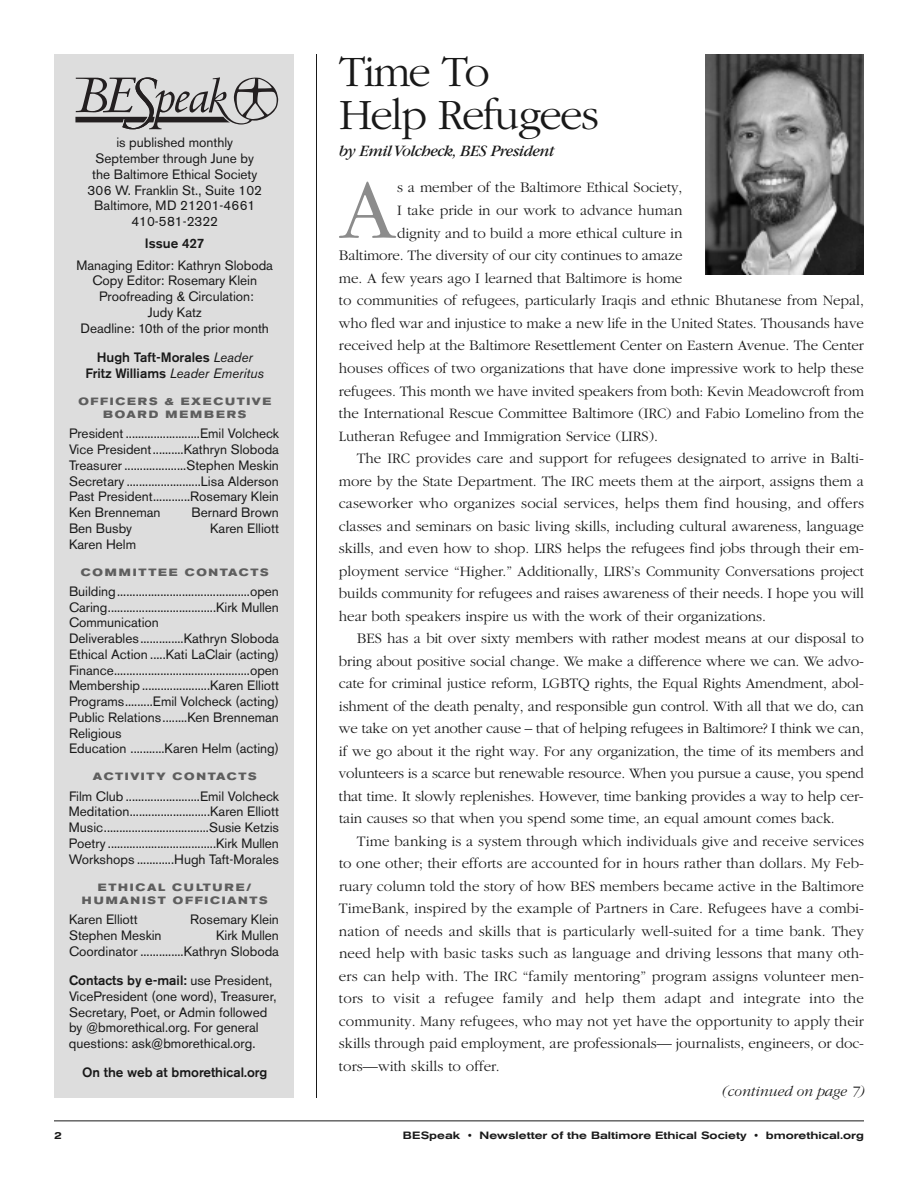
<style>
.page{position:relative;width:918px;height:1188px;background:#fff}
.page>*{position:absolute;margin:0;border:0;box-sizing:border-box;transform-origin:0 0}
.t1{font:300 87.6px "Garamond";color:#8c8c8c}
.t2{font:300 45px/43.5px "Garamond";letter-spacing:-.04em;color:#191919}
.t3{font:italic 16.5px "Garamond";letter-spacing:-.025em;color:#191919}
.t4{font:300 15px "Garamond";letter-spacing:-.005em;color:#191919}
.t5{font:300 15px "Garamond";letter-spacing:.015em;color:#191919}
.t6{font:italic 300 15px "Garamond";letter-spacing:-.005em;color:#191919}
.t7{font:13.5px/15.8px "Akzidenz Grotesk BE";color:#191919;text-align:center}
.t8{font:500 13.5px/15.8px "Akzidenz Grotesk BE";color:#191919;text-align:center}
.t9{font:700 expanded 10.5px/13.5px "Akzidenz Grotesk BE";letter-spacing:.17em;color:#5e5e5e;text-align:center}
.t10{font:500 expanded 10.5px "Akzidenz Grotesk BE";color:#191919}
.t11{font:700 expanded 10.5px "Akzidenz Grotesk BE";letter-spacing:.15em;color:#5e5e5e}
.s1{font-weight:400;font-style:italic}
.s2{font-weight:500}
</style>
<div class="page">
<hr style="left:316px;top:54px;width:1px;height:1044px;background:#191919">
<hr style="left:54px;top:1120px;width:810px;height:1px;background:#191919">
<img style="left:705px;top:54px;width:159px;height:220px">
<div style="left:54px;top:54px;width:240px;height:1044px;background:#ddd"></div>
<svg style="left:75px;top:77px;width:203px;height:52px"></svg>
<p class="t7" style="left:87px;top:136px;width:176px">is published monthly<br>September through June by the Baltimore Ethical Society<br>306 W. Franklin St., Suite 102<br>Baltimore, MD 21201-4661<br>410-581-2322</p>
<p class="t8" style="left:145px;top:236px;width:61px">Issue 427</p>
<p class="t7" style="left:76px;top:259px;width:198px">Managing Editor: Kathryn Sloboda<br>Copy Editor: Rosemary Klein<br>Proofreading &amp; Circulation:<br>Judy Katz<br>Deadline: 10th of the prior month</p>
<p class="t8" style="left:85px;top:350px;width:180px">Hugh Taft-Morales <span class="s1">Leader<br></span>Fritz Williams <span class="s1">Leader Emeritus</span></p>
<p class="t9" style="left:78px;top:395px;width:194px">OFFICERS &amp; EXECUTIVE<br>BOARD MEMBERS</p>
<p class="t7" style="left:69px;top:427px;width:212px;text-align:justify">President ........................Emil Volcheck Vice President..........Kathryn Sloboda Treasurer ....................Stephen Meskin Secretary ........................Lisa Alderson Past President............Rosemary Klein Ken Brenneman</p>
<p class="t7" style="left:192px;top:506px;width:89px">Bernard Brown</p>
<p class="t7" style="left:69px;top:522px;width:65px">Ben Busby</p>
<p class="t7" style="left:210px;top:522px;width:70px">Karen Elliott</p>
<p class="t7" style="left:69px;top:538px;width:69px">Karen Helm</p>
<p class="t9" style="left:81px;top:566px;width:189px">COMMITTEE CONTACTS</p>
<p class="t7" style="left:69px;top:585px;width:212px;text-align:left">Building...........................................open Caring...................................Kirk Mullen Communication Deliverables..............Kathryn Sloboda Ethical Action .....Kati LaClair (acting)<br>Finance............................................open Membership ......................Karen Elliott Programs.........Emil Volcheck (acting)<br>Public Relations........Ken Brenneman Religious<br>Education ...........Karen Helm (acting)</p>
<p class="t11" style="left:93px;top:773px;width:165px">ACTIVITY CONTACTS</p>
<p class="t7" style="left:69px;top:790px;width:212px;text-align:justify">Film Club ........................Emil Volcheck Meditation..........................Karen Elliott Music..................................Susie Ketzis Poetry ...................................Kirk Mullen Workshops ............Hugh Taft-Morales</p>
<p class="t9" style="left:82px;top:881px;width:187px">ETHICAL CULTURE/<br>HUMANIST OFFICIANTS</p>
<p class="t7" style="left:69px;top:913px;width:70px">Karen Elliott</p>
<p class="t7" style="left:190px;top:913px;width:90px">Rosemary Klein</p>
<p class="t7" style="left:69px;top:929px;width:94px">Stephen Meskin</p>
<p class="t7" style="left:69px;top:929px;width:212px;text-align:right">Kirk Mullen<br>Coordinator ..............Kathryn Sloboda</p>
<p class="t7" style="left:69px;top:974px;width:209px;text-align:left"><span class="s2">Contacts by e-mail:</span> use President, VicePresident (one word), Treasurer, Secretary, Poet, or Admin followed by @bmorethical.org. For general questions: ask@bmorethical.org.</p>
<p class="t8" style="left:82px;top:1066px;width:187px">On the web at bmorethical.org</p>
<h2 class="t2" style="left:339px;top:48px;width:262px">Time To<br>Help Refugees</h2>
<p class="t3" style="left:339px;top:146px;width:217px">by EmilVolcheck, BES President</p>
<h1 class="t1" style="left:340px;top:156px;width:58px">A</h1>
<p class="t4" style="left:397px;top:178px;width:287px">s a member of the Baltimore Ethical Society,</p>
<p class="t4" style="left:397px;top:201px;width:287px">I take pride in our work to advance human</p>
<p class="t4" style="left:397px;top:224px;width:287px">dignity and to build a more ethical culture in</p>
<p class="t4" style="left:339px;top:246px;width:345px">Baltimore. The diversity of our city continues to amaze</p>
<p class="t4" style="left:339px;top:269px;width:345px">me. A few years ago I learned that Baltimore is home</p>
<p class="t4" style="left:339px;top:291px;width:527px">to communities of refugees, particularly Iraqis and ethnic Bhutanese from Nepal,</p>
<p class="t4" style="left:339px;top:314px;width:526px">who fled war and injustice to make a new life in the United States. Thousands have</p>
<p class="t4" style="left:339px;top:337px;width:527px">received help at the Baltimore Resettlement Center on Eastern Avenue. The Center</p>
<p class="t4" style="left:339px;top:359px;width:526px">houses offices of two organizations that have done impressive work to help these</p>
<p class="t4" style="left:339px;top:382px;width:527px">refugees. This month we have invited speakers from both: Kevin Meadowcroft from</p>
<p class="t4" style="left:339px;top:404px;width:526px">the International Rescue Committee Baltimore (IRC) and Fabio Lomelino from the</p>
<p class="t4" style="left:339px;top:427px;width:320px">Lutheran Refugee and Immigration Service (LIRS).</p>
<p class="t4" style="left:357px;top:449px;width:508px">The IRC provides care and support for refugees designated to arrive in Balti-</p>
<p class="t4" style="left:339px;top:472px;width:527px">more by the State Department. The IRC meets them at the airport, assigns them a</p>
<p class="t4" style="left:339px;top:494px;width:527px">caseworker who organizes social services, helps them find housing, and offers</p>
<p class="t4" style="left:339px;top:517px;width:526px">classes and seminars on basic living skills, including cultural awareness, language</p>
<p class="t4" style="left:339px;top:539px;width:526px">skills, and even how to shop. LIRS helps the refugees find jobs through their em-</p>
<p class="t4" style="left:339px;top:562px;width:527px">ployment service “Higher.” Additionally, LIRS’s Community Conversations project</p>
<p class="t4" style="left:339px;top:584px;width:527px">builds community for refugees and raises awareness of their needs. I hope you will</p>
<p class="t4" style="left:339px;top:607px;width:429px">hear both speakers inspire us with the work of their organizations.</p>
<p class="t4" style="left:357px;top:629px;width:509px">BES has a bit over sixty members with rather modest means at our disposal to</p>
<p class="t4" style="left:339px;top:652px;width:526px">bring about positive social change. We make a difference where we can. We advo-</p>
<p class="t4" style="left:339px;top:674px;width:526px">cate for criminal justice reform, LGBTQ rights, the Equal Rights Amendment, abol-</p>
<p class="t4" style="left:339px;top:697px;width:527px">ishment of the death penalty, and responsible gun control. With all that we do, can</p>
<p class="t4" style="left:339px;top:719px;width:527px">we take on yet another cause – that of helping refugees in Baltimore? I think we can,</p>
<p class="t4" style="left:339px;top:742px;width:527px">if we go about it the right way. For any organization, the time of its members and</p>
<p class="t4" style="left:339px;top:764px;width:527px">volunteers is a scarce but renewable resource. When you pursue a cause, you spend</p>
<p class="t4" style="left:339px;top:787px;width:526px">that time. It slowly replenishes. However, time banking provides a way to help cer-</p>
<p class="t4" style="left:339px;top:809px;width:497px">tain causes so that when you spend some time, an equal amount comes back.</p>
<p class="t4" style="left:357px;top:832px;width:509px">Time banking is a system through which individuals give and receive services</p>
<p class="t4" style="left:339px;top:854px;width:527px">to one other; their efforts are accounted for in hours rather than dollars. My Feb-</p>
<p class="t4" style="left:339px;top:877px;width:526px">ruary column told the story of how BES members became active in the Baltimore</p>
<p class="t4" style="left:339px;top:899px;width:527px">TimeBank, inspired by the example of Partners in Care. Refugees have a combi-</p>
<p class="t4" style="left:339px;top:922px;width:527px">nation of needs and skills that is particularly well-suited for a time bank. They</p>
<p class="t4" style="left:339px;top:944px;width:527px">need help with basic tasks such as language and driving lessons that many oth-</p>
<p class="t4" style="left:339px;top:967px;width:527px">ers can help with. The IRC “family mentoring” program assigns volunteer men-</p>
<p class="t5" style="left:339px;top:989px;width:527px">tors to visit a refugee family and help them adapt and integrate into the</p>
<p class="t4" style="left:339px;top:1012px;width:527px">community. Many refugees, who may not yet have the opportunity to apply their</p>
<p class="t4" style="left:339px;top:1034px;width:527px">skills through paid employment, are professionals— journalists, engineers, or doc-</p>
<p class="t4" style="left:339px;top:1057px;width:162px">tors—with skills to offer.</p>
<p class="t6" style="left:721px;top:1083px;width:144px">(continued on page 7)</p>
<p class="t10" style="left:54px;top:1131px;width:9px">2</p>
<p class="t10" style="left:403px;top:1131px;width:463px">BESpeak • Newsletter of the Baltimore Ethical Society • bmorethical.org</p>
</div>
